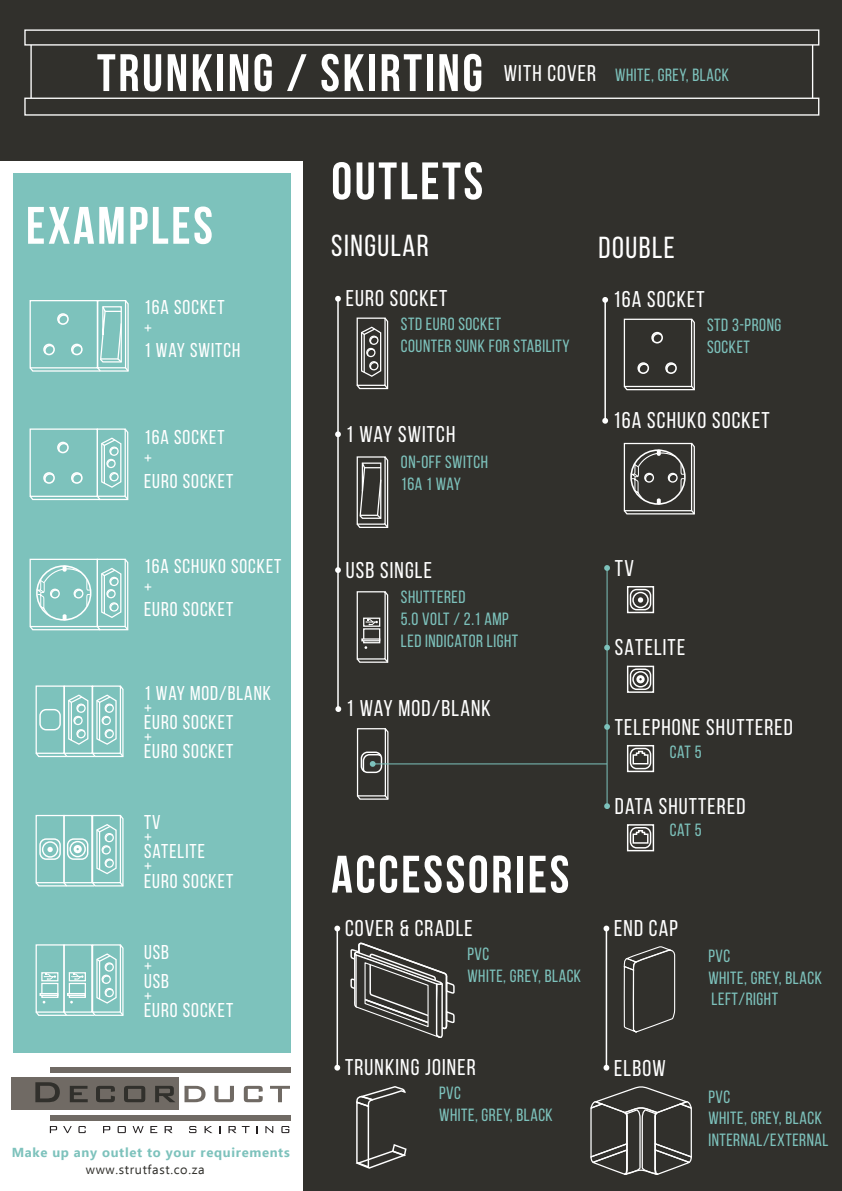
<style>
.page{position:relative;width:842px;height:1191px;background:#31302c}
.page>*{position:absolute;margin:0;border:0;box-sizing:border-box;transform-origin:0 0}
.t1{font:700 52.6px "Bebas Neue";letter-spacing:.05em;color:#fff}
.t2{font:30.4px "Bebas Neue";letter-spacing:.05em;color:#fff}
.t3{font:22.8px "Bebas Neue";letter-spacing:.05em;color:#fff}
.t4{font:20px/20.8px "Bebas Neue";letter-spacing:.05em;color:#fff}
.t5{font:17.8px/21.6px "Bebas Neue";letter-spacing:.03em;color:#7dc2bc}
.t6{font:700 13px "Ebrima";letter-spacing:.05em;color:#7dc2bc}
.t7{font:12.8px "Ebrima";letter-spacing:.05em;color:#31302c}
.s1{font-size:22.8px;color:#fff}
</style>
<div class="page">
<div style="left:0;top:161px;width:302px;height:1030px;background:#fff"></div>
<div style="left:13px;top:173px;width:277px;height:879px;background:#7dc2bc"></div>
<div style="left:12px;top:1077px;width:167px;height:32px;background:#706a64"></div>
<svg style="left:35px;top:1082px;width:25px;height:20px"></svg>
<svg style="left:70px;top:1086px;width:18px;height:16px"></svg>
<svg style="left:96px;top:1086px;width:19px;height:16px"></svg>
<svg style="left:124px;top:1086px;width:21px;height:16px"></svg>
<svg style="left:155px;top:1086px;width:20px;height:16px"></svg>
<svg style="left:184px;top:1085px;width:22px;height:17px"></svg>
<svg style="left:214px;top:1085px;width:20px;height:17px"></svg>
<svg style="left:244px;top:1085px;width:19px;height:17px"></svg>
<svg style="left:270px;top:1085px;width:20px;height:17px"></svg>
<div style="left:50px;top:1067px;width:240px;height:5px;background:#706a64"></div>
<div style="left:50px;top:1115px;width:240px;height:5px;background:#706a64"></div>
<svg style="left:50px;top:1126px;width:7px;height:7px"></svg>
<svg style="left:63px;top:1126px;width:9px;height:7px"></svg>
<svg style="left:78px;top:1126px;width:8px;height:7px"></svg>
<svg style="left:103px;top:1126px;width:7px;height:7px"></svg>
<svg style="left:118px;top:1126px;width:8px;height:7px"></svg>
<svg style="left:133px;top:1126px;width:11px;height:7px"></svg>
<svg style="left:150px;top:1126px;width:7px;height:7px"></svg>
<svg style="left:165px;top:1126px;width:8px;height:7px"></svg>
<svg style="left:189px;top:1126px;width:7px;height:7px"></svg>
<svg style="left:205px;top:1126px;width:7px;height:7px"></svg>
<svg style="left:228px;top:1126px;width:8px;height:7px"></svg>
<svg style="left:242px;top:1126px;width:8px;height:7px"></svg>
<svg style="left:265px;top:1126px;width:8px;height:7px"></svg>
<svg style="left:281px;top:1126px;width:8px;height:7px"></svg>
<hr style="left:30px;top:45px;width:2px;height:53px;background:#fff">
<hr style="left:812px;top:45px;width:1px;height:53px;background:#fff">
<div style="left:24px;top:29px;width:795px;height:17px;border:1px solid #fff"></div>
<div style="left:24px;top:98px;width:795px;height:18px;border:1px solid #fff"></div>
<div style="left:335px;top:706px;width:7px;height:6px;background:#fff;border-radius:2px"></div>
<svg style="left:356px;top:728px;width:34px;height:72px"></svg>
<hr style="left:374px;top:763px;width:233px;height:1px;background:#7dc2bc">
<svg style="left:369px;top:760px;width:7px;height:7px"></svg>
<hr style="left:337px;top:299px;width:2px;height:409px;background:#fff">
<div style="left:335px;top:295px;width:6px;height:7px;background:#fff;border-radius:2px"></div>
<svg style="left:356px;top:317px;width:33px;height:73px"></svg>
<svg style="left:335px;top:431px;width:6px;height:6px"></svg>
<svg style="left:356px;top:456px;width:33px;height:72px"></svg>
<svg style="left:335px;top:567px;width:6px;height:6px"></svg>
<svg style="left:356px;top:591px;width:33px;height:72px"></svg>
<hr style="left:606px;top:568px;width:1px;height:238px;background:#7dc2bc">
<div style="left:604px;top:644px;width:6px;height:7px;background:#7dc2bc;border-radius:2px"></div>
<div style="left:630px;top:668px;width:21px;height:22px;border:1px solid #fff;border-radius:6px"></div>
<div style="left:627px;top:665px;width:27px;height:28px;border:1px solid #fff"></div>
<div style="left:632px;top:671px;width:17px;height:16px;border:1px solid #fff;border-radius:50%"></div>
<div style="left:636px;top:675px;width:9px;height:8px;border:3px solid #fff;border-radius:50%"></div>
<svg style="left:604px;top:564px;width:6px;height:7px"></svg>
<div style="left:630px;top:589px;width:21px;height:21px;border:1px solid #fff;border-radius:6px"></div>
<div style="left:627px;top:586px;width:27px;height:27px;border:1px solid #fff"></div>
<div style="left:632px;top:592px;width:17px;height:16px;border:1px solid #fff;border-radius:50%"></div>
<svg style="left:638px;top:597px;width:5px;height:5px"></svg>
<div style="left:604px;top:723px;width:6px;height:7px;background:#7dc2bc;border-radius:2px"></div>
<div style="left:630px;top:748px;width:21px;height:21px;border:1px solid #fff;border-radius:6px"></div>
<div style="left:627px;top:745px;width:27px;height:27px;border:1px solid #fff"></div>
<svg style="left:632px;top:750px;width:17px;height:15px"></svg>
<svg style="left:604px;top:803px;width:6px;height:6px"></svg>
<div style="left:630px;top:827px;width:21px;height:21px;border:1px solid #fff;border-radius:6px"></div>
<div style="left:627px;top:824px;width:27px;height:27px;border:1px solid #fff"></div>
<svg style="left:632px;top:829px;width:17px;height:15px"></svg>
<svg style="left:602px;top:296px;width:6px;height:7px"></svg>
<div style="left:602px;top:417px;width:6px;height:7px;background:#fff;border-radius:2px"></div>
<hr style="left:604px;top:300px;width:2px;height:121px;background:#fff">
<svg style="left:623px;top:318px;width:72px;height:73px"></svg>
<div style="left:624px;top:319px;width:68px;height:68px;border:1px solid #fff"></div>
<svg style="left:623px;top:442px;width:72px;height:73px"></svg>
<div style="left:603px;top:925px;width:7px;height:6px;background:#fff;border-radius:2px"></div>
<hr style="left:606px;top:929px;width:1px;height:138px;background:#fff">
<svg style="left:623px;top:946px;width:53px;height:87px"></svg>
<svg style="left:590px;top:1086px;width:102px;height:89px"></svg>
<svg style="left:603px;top:1064px;width:7px;height:7px"></svg>
<svg style="left:334px;top:1064px;width:7px;height:7px"></svg>
<hr style="left:336px;top:928px;width:2px;height:139px;background:#fff">
<svg style="left:355px;top:1086px;width:52px;height:83px"></svg>
<div style="left:334px;top:925px;width:7px;height:6px;background:#fff;border-radius:2px"></div>
<svg style="left:350px;top:942px;width:105px;height:96px"></svg>
<svg style="left:29px;top:300px;width:100px;height:72px"></svg>
<div style="left:30px;top:300px;width:68px;height:68px;border:1px solid #fff"></div>
<svg style="left:29px;top:428px;width:100px;height:73px"></svg>
<div style="left:30px;top:428px;width:68px;height:69px;border:1px solid #fff"></div>
<svg style="left:29px;top:558px;width:100px;height:73px"></svg>
<svg style="left:35px;top:685px;width:89px;height:73px"></svg>
<svg style="left:35px;top:814px;width:89px;height:73px"></svg>
<svg style="left:35px;top:944px;width:89px;height:72px"></svg>
<h1 class="t1" style="left:97px;top:44px;width:387px">TRUNKING / SKIRTING</h1>
<p class="t5" style="left:504px;top:64px;width:227px"><span class="s1">WITH COVER</span> WHITE, GREY, BLACK</p>
<h1 class="t1" style="left:26px;top:197px;width:188px">EXAMPLES</h1>
<p class="t4" style="left:144px;top:296px;width:82px">16A SOCKET +</p>
<p class="t4" style="left:144px;top:340px;width:98px">1 WAY SWITCH</p>
<p class="t4" style="left:144px;top:427px;width:82px">16A SOCKET +</p>
<p class="t4" style="left:144px;top:470px;width:91px">EURO SOCKET</p>
<p class="t4" style="left:144px;top:555px;width:139px">16A SCHUKO SOCKET +</p>
<p class="t4" style="left:144px;top:599px;width:91px">EURO SOCKET</p>
<p class="t4" style="left:144px;top:685px;width:128px;line-height:14.8px">1 WAY MOD/BLANK +</p>
<p class="t4" style="left:144px;top:740px;width:91px">EURO SOCKET</p>
<p class="t4" style="left:144px;top:711px;width:91px">EURO SOCKET</p>
<p class="t4" style="left:144px;top:726px;width:9px">+</p>
<p class="t4" style="left:144px;top:814px;width:18px;line-height:14.8px">TV +</p>
<p class="t4" style="left:144px;top:870px;width:91px">EURO SOCKET</p>
<p class="t4" style="left:144px;top:841px;width:62px">SATELITE</p>
<p class="t4" style="left:144px;top:855px;width:9px">+</p>
<p class="t4" style="left:144px;top:944px;width:27px;line-height:14.8px">USB +</p>
<p class="t4" style="left:144px;top:999px;width:91px">EURO SOCKET</p>
<p class="t4" style="left:144px;top:970px;width:27px">USB</p>
<p class="t4" style="left:144px;top:985px;width:9px">+</p>
<p class="t6" style="left:12px;top:1143px;width:280px">Make up any outlet to your requirements</p>
<p class="t7" style="left:86px;top:1160px;width:120px">www.strutfast.co.za</p>
<h1 class="t1" style="left:331px;top:152px;width:153px">OUTLETS</h1>
<h2 class="t2" style="left:331px;top:229px;width:99px">SINGULAR</h2>
<p class="t3" style="left:346px;top:285px;width:103px">EURO SOCKET</p>
<p class="t5" style="left:401px;top:313px;width:170px">STD EURO SOCKET<br>COUNTER SUNK FOR STABILITY</p>
<p class="t3" style="left:346px;top:422px;width:111px">1 WAY SWITCH</p>
<p class="t5" style="left:401px;top:451px;width:89px">ON-OFF SWITCH<br>16A 1 WAY</p>
<h2 class="t2" style="left:598px;top:231px;width:78px">DOUBLE</h2>
<p class="t3" style="left:613px;top:286px;width:93px">16A SOCKET</p>
<p class="t5" style="left:707px;top:314px;width:76px">STD 3-PRONG<br>SOCKET</p>
<p class="t3" style="left:613px;top:408px;width:158px">16A SCHUKO SOCKET</p>
<p class="t3" style="left:346px;top:558px;width:88px">USB SINGLE</p>
<p class="t5" style="left:401px;top:586px;width:119px">SHUTTERED<br>5.0 VOLT / 2.1 AMP<br>LED INDICATOR LIGHT</p>
<p class="t3" style="left:346px;top:696px;width:146px">1 WAY MOD/BLANK</p>
<h1 class="t1" style="left:331px;top:845px;width:239px">ACCESSORIES</h1>
<p class="t3" style="left:345px;top:915px;width:129px">COVER &amp; CRADLE</p>
<p class="t5" style="left:467px;top:943px;width:115px">PVC<br>WHITE, GREY, BLACK</p>
<p class="t3" style="left:345px;top:1054px;width:132px">TRUNKING JOINER</p>
<p class="t5" style="left:439px;top:1082px;width:115px">PVC<br>WHITE, GREY, BLACK</p>
<p class="t3" style="left:615px;top:555px;width:20px">TV</p>
<p class="t3" style="left:615px;top:635px;width:72px">SATELITE</p>
<p class="t3" style="left:615px;top:714px;width:179px">TELEPHONE SHUTTERED</p>
<p class="t5" style="left:670px;top:741px;width:33px">CAT 5</p>
<p class="t3" style="left:615px;top:793px;width:132px">DATA SHUTTERED</p>
<p class="t5" style="left:670px;top:819px;width:33px">CAT 5</p>
<p class="t3" style="left:614px;top:916px;width:65px">END CAP</p>
<p class="t3" style="left:614px;top:1056px;width:53px">ELBOW</p>
<p class="t5" style="left:708px;top:945px;width:115px">PVC<br>WHITE, GREY, BLACK<br>LEFT/RIGHT</p>
<p class="t5" style="left:708px;top:1085px;width:122px">PVC<br>WHITE, GREY, BLACK<br>INTERNAL/EXTERNAL</p>
</div>
